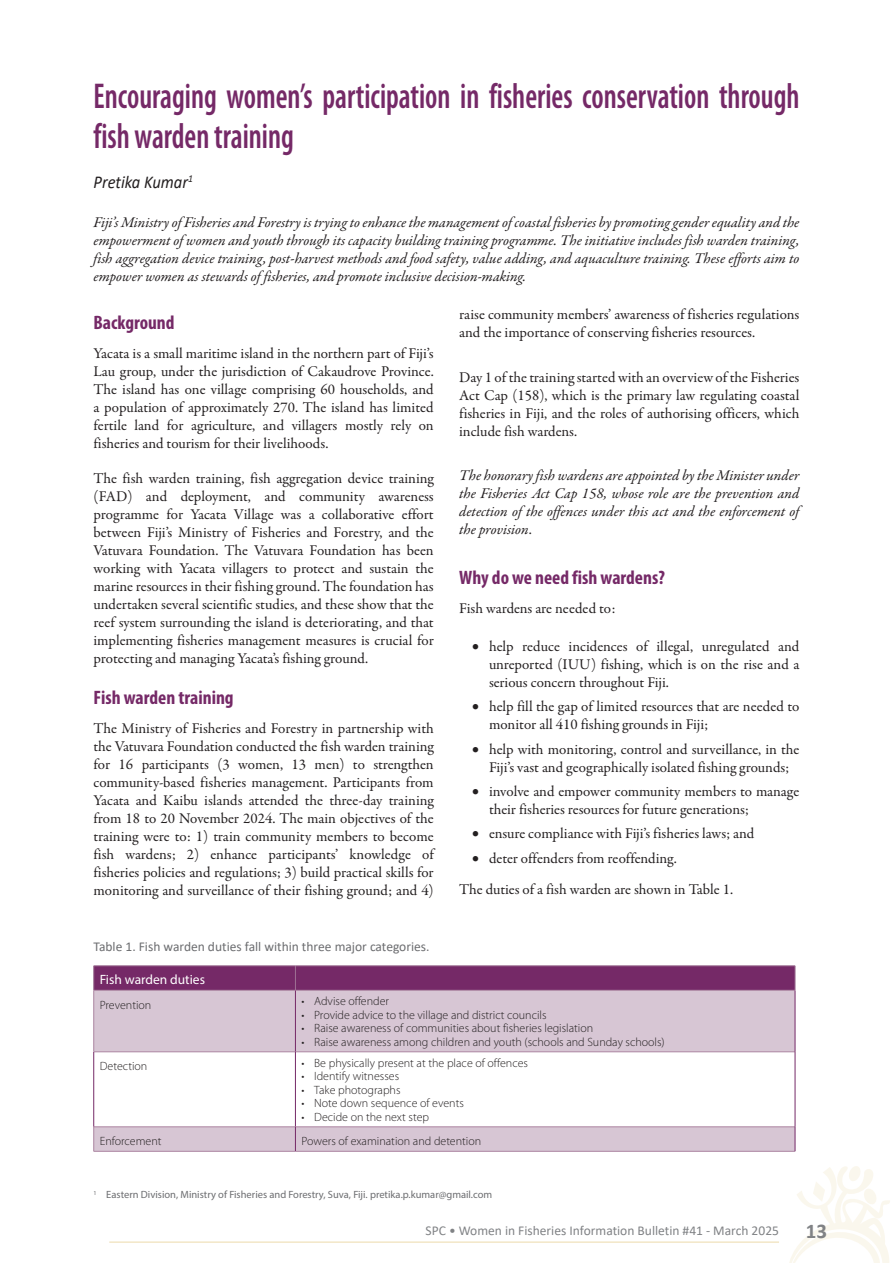
<style>
.page{position:relative;width:893px;height:1263px;background:#fff}
.page>*{position:absolute;margin:0;border:0;box-sizing:border-box;transform-origin:0 0}
.t1{font:600 condensed 36px/40.5px "Myriad Pro";color:#752967;scale:.83 1}
.t2{font:700 21px "Calibri";color:#808285}
.t3{font:700 condensed 19.5px "Myriad Pro";color:#752967}
.t4{font:italic 18.15px "Calibri";color:#231f20;scale:.91 1}
.t5{font:15px/18px "Garamond Premr Pro";color:#231f20;text-align:justify}
.t6{font:italic 15px/18px "Garamond Premr Pro";color:#231f20;text-align:justify}
.t7{font:13.5px "Calibri";color:#6c6d70}
.t8{font:13.5px "Calibri";color:#808285}
.t9{font:13.5px "Myriad Pro";color:#fff}
.t10{font:300 12px "Myriad Pro";color:#231f20}
.t11{font:10.5px "Myriad Pro";color:#6c6d70}
.s1{font-style:normal}
</style>
<div class="page">
<svg style="left:789px;top:1166px;width:101px;height:97px"></svg>
<hr style="left:109px;top:1241px;width:670px;height:2px;background:#f2e6c7">
<svg style="left:94px;top:991px;width:701px;height:160px;fill:#d7c6d4"></svg>
<hr style="left:94px;top:965px;width:201px;height:1px;background:#9f7294">
<hr style="left:295px;top:965px;width:500px;height:1px;background:#9f7294">
<svg style="left:93px;top:966px;width:703px;height:24px;background:#762b68"></svg>
<hr style="left:94px;top:990px;width:201px;height:1px;background:#ac85a1">
<hr style="left:93px;top:990px;width:1px;height:61px;background:#ac85a1">
<hr style="left:295px;top:990px;width:500px;height:1px;background:#ac85a1">
<hr style="left:94px;top:1051px;width:201px;height:1px;background:#ac85a1">
<hr style="left:295px;top:1051px;width:500px;height:1px;background:#ac85a1">
<hr style="left:94px;top:1126px;width:201px;height:1px;background:#ac85a1">
<svg style="left:93px;top:1127px;width:1px;height:24px"></svg>
<hr style="left:295px;top:1126px;width:500px;height:1px;background:#ac85a1">
<hr style="left:94px;top:1151px;width:201px;height:1px;background:#ac85a1">
<hr style="left:295px;top:1151px;width:500px;height:1px;background:#ac85a1">
<hr style="left:295px;top:990px;width:1px;height:61px;background:#752967">
<hr style="left:795px;top:990px;width:1px;height:62px;background:#752967">
<hr style="left:93px;top:1052px;width:1px;height:74px;background:#752967">
<hr style="left:295px;top:1052px;width:1px;height:74px;background:#752967">
<hr style="left:795px;top:1052px;width:1px;height:75px;background:#752967">
<svg style="left:295px;top:1127px;width:1px;height:24px"></svg>
<svg style="left:795px;top:1127px;width:1px;height:24px"></svg>
<h1 class="t1" style="left:94px;top:75px;width:852px">Encouraging women’s participation in fisheries conservation through fish warden training</h1>
<p class="t4" style="left:94px;top:169px;width:111px">Pretika Kumar<sup>1</sup></p>
<p class="t6" style="left:94px;top:214px;width:707px">Fiji’s Ministry of Fisheries and Forestry is trying to enhance the management of coastal fisheries by promoting gender equality and the empowerment of women and youth through its capacity building training programme. The initiative includes fish warden training, fish aggregation device training, post-harvest methods and food safety, value adding, and aquaculture training. These efforts aim to empower women as stewards of fisheries, and promote inclusive decision-making.</p>
<h3 class="t3" style="left:94px;top:310px;width:83px">Background</h3>
<p class="t5" style="left:94px;top:345px;width:342px">Yacata is a small maritime island in the northern part of Fiji’s Lau group, under the jurisdiction of Cakaudrove Province.<br>The island has one village comprising 60 households, and a population of approximately 270. The island has limited fertile land for agriculture, and villagers mostly rely on fisheries and tourism for their livelihoods.</p>
<p class="t5" style="left:94px;top:470px;width:342px">The fish warden training, fish aggregation device training (FAD) and deployment, and community awareness programme for Yacata Village was a collaborative effort between Fiji’s Ministry of Fisheries and Forestry, and the Vatuvara Foundation. The Vatuvara Foundation has been working with Yacata villagers to protect and sustain the marine resources in their fishing ground. The foundation has undertaken several scientific studies, and these show that the reef system surrounding the island is deteriorating, and that implementing fisheries management measures is crucial for protecting and managing Yacata’s fishing ground.</p>
<h3 class="t3" style="left:94px;top:685px;width:142px">Fish warden training</h3>
<p class="t5" style="left:94px;top:720px;width:342px">The Ministry of Fisheries and Forestry in partnership with the Vatuvara Foundation conducted the fish warden training for 16 participants (3 women, 13 men) to strengthen community-based fisheries management. Participants from Yacata and Kaibu islands attended the three-day training from 18 to 20 November 2024. The main objectives of the training were to: 1) train community members to become fish wardens; 2) enhance participants’ knowledge of fisheries policies and regulations; 3) build practical skills for monitoring and surveillance of their fishing ground; and 4)</p>
<p class="t5" style="left:459px;top:306px;width:342px">raise community members’ awareness of fisheries regulations and the importance of conserving fisheries resources.</p>
<p class="t5" style="left:459px;top:368px;width:342px">Day 1 of the training started with an overview of the Fisheries Act Cap (158), which is the primary law regulating coastal fisheries in Fiji, and the roles of authorising officers, which include fish wardens.</p>
<p class="t6" style="left:459px;top:467px;width:342px">The honorary fish wardens are appointed by the Minister under the Fisheries Act Cap 158, whose role are the prevention and detection of the offences under this act and the enforcement of the provision<span class="s1">.</span></p>
<h3 class="t3" style="left:459px;top:565px;width:207px">Why do we need fish wardens?</h3>
<p class="t5" style="left:459px;top:599px;width:158px">Fish wardens are needed to:</p>
<p class="t5" style="left:489px;top:637px;width:312px;text-indent:-17px">• help reduce incidences of illegal, unregulated and unreported (IUU) fishing, which is on the rise and a serious concern throughout Fiji.</p>
<p class="t5" style="left:489px;top:698px;width:312px;text-indent:-17px">• help fill the gap of limited resources that are needed to monitor all 410 fishing grounds in Fiji;</p>
<p class="t5" style="left:472px;top:740px;width:329px;text-align:center">• help with monitoring, control and surveillance, in the<br>Fiji’s vast and geographically isolated fishing grounds;</p>
<p class="t5" style="left:489px;top:783px;width:312px;text-indent:-17px">• involve and empower community members to manage their fisheries resources for future generations;</p>
<p class="t5" style="left:472px;top:825px;width:284px">• ensure compliance with Fiji’s fisheries laws; and</p>
<p class="t5" style="left:459px;top:843px;width:275px;line-height:30.8px;text-indent:13px">• deter offenders from reoffending.<br>The duties of a fish warden are shown in Table 1.</p>
<p class="t7" style="left:94px;top:937px;width:338px">Table 1. Fish warden duties fall within three major categories.</p>
<p class="t9" style="left:100px;top:971px;width:107px">Fish warden duties</p>
<p class="t10" style="left:100px;top:997px;width:53px">Prevention</p>
<p class="t10" style="left:301px;top:994px;width:89px">• Advise offender</p>
<p class="t10" style="left:301px;top:1007px;width:247px">• Provide advice to the village and district councils</p>
<p class="t10" style="left:301px;top:1021px;width:293px">• Raise awareness of communities about fisheries legislation</p>
<p class="t10" style="left:301px;top:1034px;width:365px">• Raise awareness among children and youth (schools and Sunday schools)</p>
<p class="t10" style="left:100px;top:1059px;width:49px">Detection</p>
<p class="t10" style="left:301px;top:1055px;width:228px">• Be physically present at the place of offences</p>
<p class="t10" style="left:301px;top:1069px;width:99px">• Identify witnesses</p>
<p class="t10" style="left:301px;top:1082px;width:101px">• Take photographs</p>
<p class="t10" style="left:301px;top:1096px;width:164px">• Note down sequence of events</p>
<p class="t10" style="left:301px;top:1109px;width:129px">• Decide on the next step</p>
<p class="t10" style="left:100px;top:1134px;width:63px">Enforcement</p>
<p class="t10" style="left:301px;top:1134px;width:181px">Powers of examination and detention</p>
<p class="t11" style="left:94px;top:1188px;width:400px"><sup>1</sup> Eastern Division, Ministry of Fisheries and Forestry, Suva, Fiji. pretika.p.kumar@gmail.com</p>
<p class="t8" style="left:426px;top:1221px;width:355px">SPC • Women in Fisheries Information Bulletin #41 - March 2025</p>
<h2 class="t2" style="left:806px;top:1216px;width:23px">13</h2>
</div>
